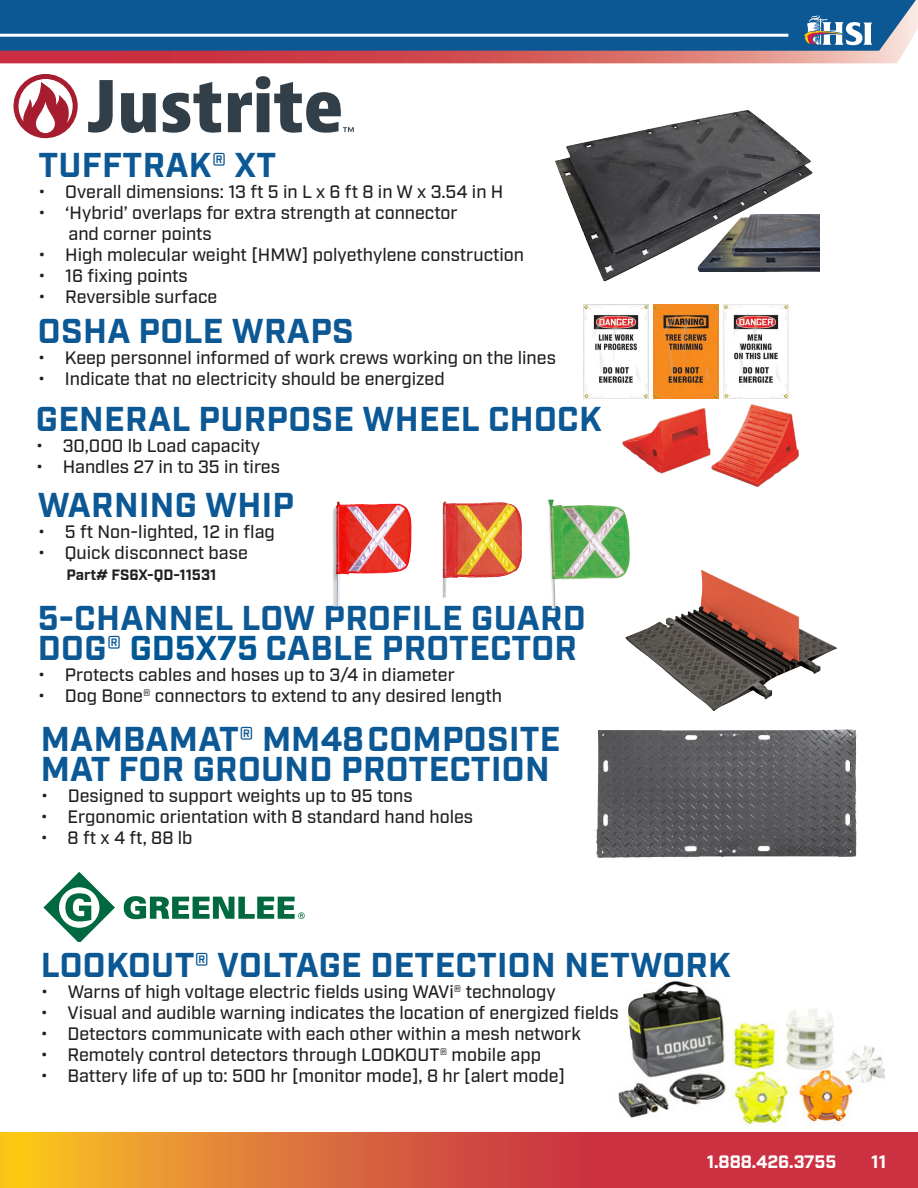
<style>
.page{position:relative;width:918px;height:1188px;background:#fff}
.page>*{position:absolute;margin:0;border:0;box-sizing:border-box;transform-origin:0 0}
.t1{font:700 34.5px/30px "Industry";letter-spacing:.01em;color:#0b5895}
.t2{font:500 18px "Industry";color:#231f20}
.t3{font:700 18px "Industry";color:#fff}
.t4{font:700 15px "Industry";color:#231f20}
.s1{color:#015793}
</style>
<div class="page">
<svg style="left:0;top:1132px;width:917px;height:55px;background:#d85e39"></svg>
<svg style="left:0;top:51px;width:904px;height:12px;background:#d55e61"></svg>
<div style="left:0;top:0;width:918px;height:51px;background:#0b5895"></div>
<svg style="left:804px;top:15px;width:68px;height:30px"></svg>
<img style="left:618px;top:981px;width:267px;height:145px">
<hr style="left:0;top:34px;width:788px;height:3px;background:#fff">
<img style="left:555px;top:110px;width:265px;height:172px">
<svg style="left:14px;top:74px;width:64px;height:64px"></svg>
<svg style="left:88px;top:76px;width:266px;height:57px"></svg>
<img style="left:724px;top:304px;width:64px;height:93px">
<img style="left:654px;top:305px;width:64px;height:92px">
<img style="left:583px;top:304px;width:65px;height:94px">
<img style="left:602px;top:397px;width:197px;height:91px">
<img style="left:596px;top:729px;width:261px;height:129px">
<img style="left:625px;top:570px;width:212px;height:141px">
<img style="left:332px;top:502px;width:80px;height:104px">
<img style="left:443px;top:502px;width:79px;height:96px">
<img style="left:547px;top:500px;width:83px;height:109px">
<svg style="left:43px;top:872px;width:72px;height:70px"></svg>
<svg style="left:124px;top:896px;width:181px;height:23px"></svg>
<p class="t1" style="left:38px;top:151px;width:239px">TUFFTRAK® XT</p>
<p class="t2" style="left:38px;top:181px;width:467px">• Overall dimensions: 13 ft 5 in L x 6 ft 8 in W x 3.54 in H</p>
<p class="t2" style="left:38px;top:202px;width:421px">• ‘Hybrid’ overlaps for extra strength at connector</p>
<p class="t2" style="left:68px;top:223px;width:145px">and corner points</p>
<p class="t2" style="left:38px;top:244px;width:487px">• High molecular weight [HMW] polyethylene construction</p>
<p class="t2" style="left:38px;top:265px;width:151px">• 16 fixing points</p>
<p class="t2" style="left:38px;top:286px;width:181px">• Reversible surface</p>
<p class="t1" style="left:38px;top:318px;width:317px">OSHA POLE WRAPS</p>
<p class="t2" style="left:38px;top:347px;width:520px">• Keep personnel informed of work crews working on the lines</p>
<p class="t2" style="left:38px;top:368px;width:408px">• Indicate that no electricity should be energized</p>
<p class="t1" style="left:36px;top:406px;width:568px">GENERAL PURPOSE WHEEL CHOCK</p>
<p class="t2" style="left:36px;top:435px;width:226px">• 30,000 lb Load capacity</p>
<p class="t2" style="left:36px;top:456px;width:246px">• Handles 27 in to 35 in tires</p>
<p class="t1" style="left:38px;top:492px;width:258px">WARNING WHIP</p>
<p class="t2" style="left:38px;top:521px;width:239px">• 5 ft Non-lighted, 12 in flag</p>
<p class="t2" style="left:38px;top:542px;width:212px">• Quick disconnect base</p>
<p class="t4" style="left:67px;top:566px;width:151px">Part# FS6X-QD-11531</p>
<p class="t1" style="left:38px;top:605px;width:550px">5-CHANNEL LOW PROFILE GUARD<br>DOG® <span class="s1">GD5X75</span> CABLE PROTECTOR</p>
<p class="t2" style="left:38px;top:664px;width:418px">• Protects cables and hoses up to 3/4 in diameter</p>
<p class="t2" style="left:38px;top:685px;width:466px">• Dog Bone® connectors to extend to any desired length</p>
<p class="t1" style="left:41px;top:726px;width:521px">MAMBAMAT® MM48COMPOSITE<br>MAT FOR GROUND PROTECTION</p>
<p class="t2" style="left:41px;top:785px;width:374px">• Designed to support weights up to 95 tons</p>
<p class="t2" style="left:41px;top:806px;width:434px">• Ergonomic orientation with 8 standard hand holes</p>
<p class="t2" style="left:41px;top:827px;width:153px">• 8 ft x 4 ft, 88 lb</p>
<p class="t1" style="left:41px;top:952px;width:692px">LOOKOUT® VOLTAGE DETECTION NETWORK</p>
<p class="t2" style="left:41px;top:981px;width:517px">• Warns of high voltage electric fields using WAVi® technology</p>
<p class="t2" style="left:41px;top:1002px;width:580px">• Visual and audible warning indicates the location of energized fields</p>
<p class="t2" style="left:41px;top:1023px;width:542px">• Detectors communicate with each other within a mesh network</p>
<p class="t2" style="left:41px;top:1044px;width:502px">• Remotely control detectors through LOOKOUT® mobile app</p>
<p class="t2" style="left:41px;top:1065px;width:526px">• Battery life of up to: 500 hr [monitor mode], 8 hr [alert mode]</p>
<p class="t3" style="left:707px;top:1151px;width:131px">1.888.426.3755</p>
<p class="t3" style="left:871px;top:1151px;width:17px">11</p>
</div>
